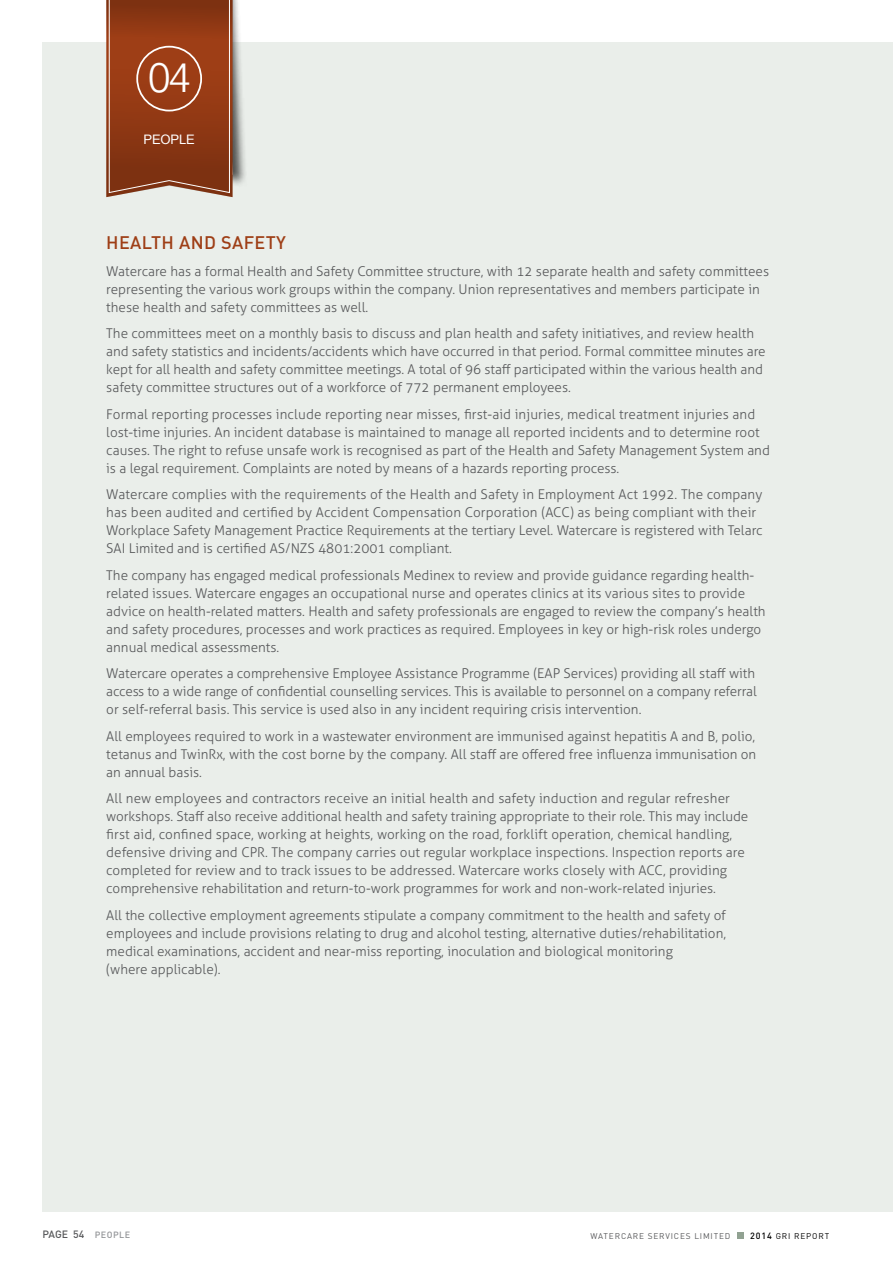
<style>
.page{position:relative;width:893px;height:1263px;background:#fff}
.page>*{position:absolute;margin:0;border:0;box-sizing:border-box;transform-origin:0 0}
.t1{font:300 42px "Swiss 721 BT";color:#fff}
.t2{font:500 18px "DIN";letter-spacing:.02em;color:#9e3e16}
.t3{font:300 13.5px/18px "Aller";color:#58595b}
.t4{font:13.05px "Arial";letter-spacing:-.015em;color:#fff}
.t5{font:500 10.5px "DIN";letter-spacing:-.005em;color:#58595b}
.t6{font:8.25px "DIN";letter-spacing:.1em;color:#58595b}
.t7{font:8.25px "DIN";letter-spacing:.1em;color:#000}
.s1{font-size:9px;color:#939598}
.s2{font-weight:500;font-size:9px}
</style>
<div class="page">
<svg style="left:737px;top:1232px;width:6px;height:6px"></svg>
<div style="left:43px;top:43px;width:850px;height:1169px;background:#eaeeea"></div>
<div style="left:112px;top:0;width:136px;height:188px;background:#000;opacity:.67"></div>
<svg style="left:106px;top:0;width:127px;height:197px;background:#954422"></svg>
<h1 class="t1" style="left:148px;top:52px;width:44px">04</h1>
<p class="t4" style="left:143px;top:131px;width:53px">PEOPLE</p>
<h2 class="t2" style="left:106px;top:231px;width:181px">HEALTH AND SAFETY</h2>
<p class="t3" style="left:106px;top:262px;width:664px">Watercare has a formal Health and Safety Committee structure, with 12 separate health and safety committees representing the various work groups within the company. Union representatives and members participate in these health and safety committees as well.</p>
<p class="t3" style="left:106px;top:324px;width:661px">The committees meet on a monthly basis to discuss and plan health and safety initiatives, and review health and safety statistics and incidents/accidents which have occurred in that period. Formal committee minutes are kept for all health and safety committee meetings. A total of 96 staff participated within the various health and safety committee structures out of a workforce of 772 permanent employees.</p>
<p class="t3" style="left:106px;top:405px;width:665px">Formal reporting processes include reporting near misses, first-aid injuries, medical treatment injuries and lost-time injuries. An incident database is maintained to manage all reported incidents and to determine root causes. The right to refuse unsafe work is recognised as part of the Health and Safety Management System and is a legal requirement. Complaints are noted by means of a hazards reporting process.</p>
<p class="t3" style="left:106px;top:485px;width:658px">Watercare complies with the requirements of the Health and Safety in Employment Act 1992. The company has been audited and certified by Accident Compensation Corporation (ACC) as being compliant with their Workplace Safety Management Practice Requirements at the tertiary Level. Watercare is registered with Telarc SAI Limited and is certified AS/NZS 4801:2001 compliant.</p>
<p class="t3" style="left:106px;top:566px;width:661px">The company has engaged medical professionals Medinex to review and provide guidance regarding health&shy;related issues. Watercare engages an occupational nurse and operates clinics at its various sites to provide advice on health-related matters. Health and safety professionals are engaged to review the company’s health and safety procedures, processes and work practices as required. Employees in key or high-risk roles undergo annual medical assessments.</p>
<p class="t3" style="left:106px;top:664px;width:652px;text-align:justify">Watercare operates a comprehensive Employee Assistance Programme (EAP Services) providing all staff with access to a wide range of confidential counselling services. This is available to personnel on a company referral or self-referral basis. This service is used also in any incident requiring crisis intervention.</p>
<p class="t3" style="left:106px;top:727px;width:651px;text-align:justify">All employees required to work in a wastewater environment are immunised against hepatitis A and B, polio, tetanus and TwinRx, with the cost borne by the company. All staff are offered free influenza immunisation on an annual basis.</p>
<p class="t3" style="left:106px;top:789px;width:644px">All new employees and contractors receive an initial health and safety induction and regular refresher workshops. Staff also receive additional health and safety training appropriate to their role. This may include first aid, confined space, working at heights, working on the road, forklift operation, chemical handling, defensive driving and CPR. The company carries out regular workplace inspections. Inspection reports are completed for review and to track issues to be addressed. Watercare works closely with ACC, providing comprehensive rehabilitation and return-to-work programmes for work and non-work-related injuries.</p>
<p class="t3" style="left:106px;top:906px;width:621px">All the collective employment agreements stipulate a company commitment to the health and safety of employees and include provisions relating to drug and alcohol testing, alternative duties/rehabilitation, medical examinations, accident and near-miss reporting, inoculation and biological monitoring<br>(where applicable).</p>
<p class="t5" style="left:43px;top:1227px;width:89px">PAGE 54 <span class="s1">PEOPLE</span></p>
<p class="t6" style="left:590px;top:1230px;width:141px">WATERCARE SERVICES LIMITED</p>
<p class="t7" style="left:750px;top:1230px;width:81px"><span class="s2">2014</span> GRI REPORT</p>
</div>
